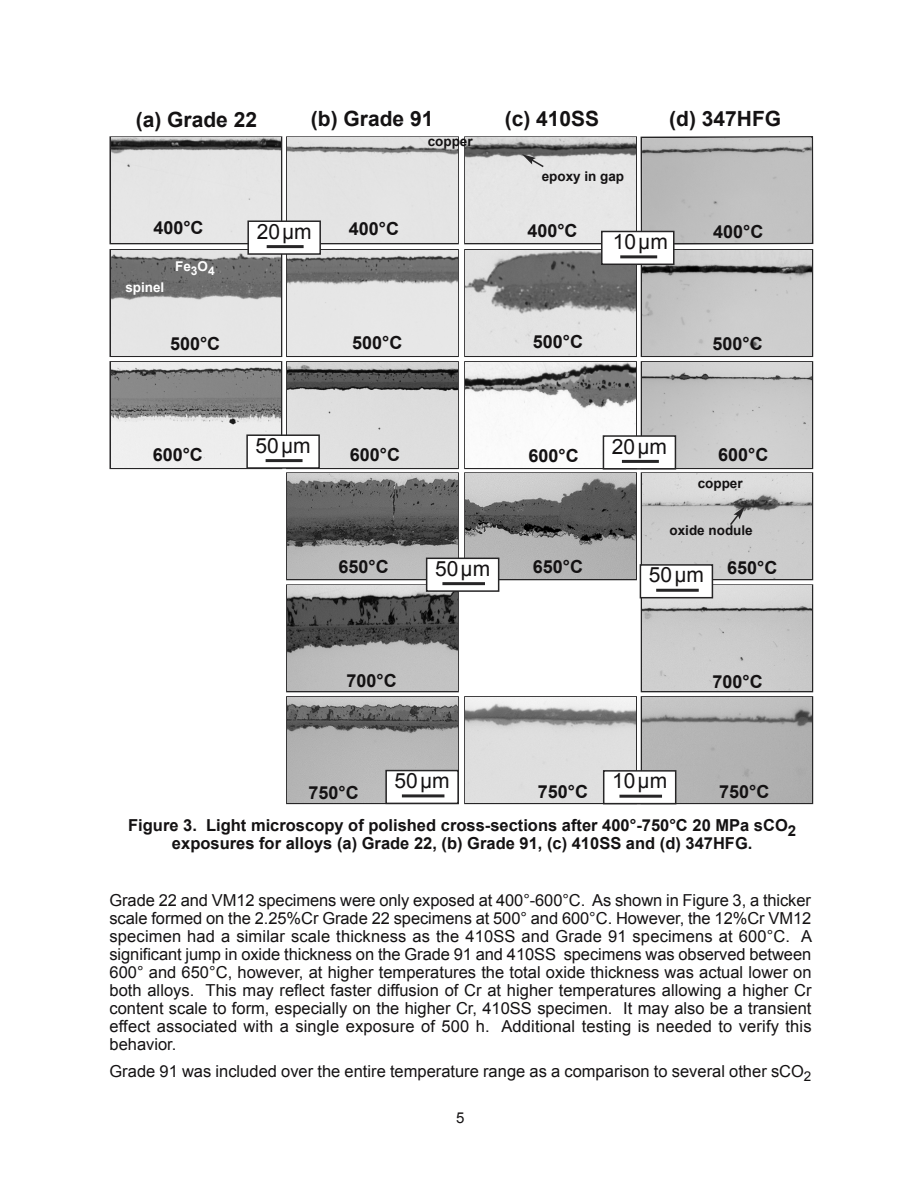
<style>
.page{position:relative;width:918px;height:1188px;background:#fff}
.page>*{position:absolute;margin:0;border:0;box-sizing:border-box;transform-origin:0 0}
.t1{font:700 21px "Arial";color:#141213}
.t2{font:21px "Arial";color:#141213}
.t3{font:700 18px "Arial";color:#141213}
.t4{font:16.5px/18px "Arial";color:#141213;text-align:justify}
.t5{font:700 16.5px/18px "Arial";color:#141213;text-align:center}
.t6{font:15px "Arial";color:#141213}
.t7{font:700 13.5px "Arial";color:#141213}
.t8{font:700 13.5px "Arial";color:#fff}
</style>
<div class="page">
<div style="left:286px;top:696px;width:173px;height:108px;border:2px solid #262526"></div>
<img style="left:288px;top:698px;width:169px;height:105px">
<div style="left:464px;top:696px;width:173px;height:108px;border:2px solid #262526"></div>
<img style="left:466px;top:698px;width:169px;height:105px">
<div style="left:641px;top:696px;width:172px;height:108px;border:2px solid #262526"></div>
<img style="left:642px;top:698px;width:170px;height:105px">
<div style="left:286px;top:584px;width:173px;height:108px;border:2px solid #262526"></div>
<img style="left:288px;top:586px;width:169px;height:105px">
<div style="left:641px;top:584px;width:172px;height:108px;border:2px solid #262526"></div>
<img style="left:642px;top:586px;width:170px;height:105px">
<div style="left:286px;top:472px;width:173px;height:108px;border:2px solid #262526"></div>
<img style="left:288px;top:474px;width:169px;height:105px">
<div style="left:464px;top:472px;width:173px;height:108px;border:2px solid #262526"></div>
<img style="left:466px;top:474px;width:169px;height:105px">
<div style="left:641px;top:472px;width:172px;height:108px;border:2px solid #262526"></div>
<img style="left:642px;top:474px;width:170px;height:105px">
<div style="left:286px;top:361px;width:173px;height:108px;border:2px solid #262526"></div>
<img style="left:288px;top:363px;width:169px;height:105px">
<div style="left:464px;top:361px;width:173px;height:108px;border:2px solid #262526"></div>
<img style="left:466px;top:363px;width:169px;height:105px">
<div style="left:641px;top:361px;width:172px;height:108px;border:2px solid #262526"></div>
<img style="left:642px;top:363px;width:170px;height:105px">
<div style="left:109px;top:361px;width:173px;height:108px;border:2px solid #262526"></div>
<img style="left:111px;top:363px;width:170px;height:105px">
<div style="left:286px;top:249px;width:173px;height:108px;border:2px solid #262526"></div>
<img style="left:288px;top:251px;width:169px;height:105px">
<div style="left:464px;top:249px;width:173px;height:108px;border:2px solid #262526"></div>
<img style="left:466px;top:251px;width:169px;height:105px">
<div style="left:641px;top:249px;width:172px;height:108px;border:2px solid #262526"></div>
<img style="left:642px;top:251px;width:170px;height:105px">
<div style="left:109px;top:249px;width:173px;height:108px;border:2px solid #262526"></div>
<img style="left:111px;top:251px;width:170px;height:105px">
<div style="left:427px;top:559px;width:71px;height:31px;background:#fff"></div>
<div style="left:426px;top:558px;width:73px;height:34px;border:2px solid #262526"></div>
<hr style="left:442px;top:582px;width:43px;height:3px;background:#262526">
<div style="left:286px;top:136px;width:173px;height:108px;border:2px solid #262526"></div>
<div style="left:288px;top:138px;width:169px;height:105px;background:#e3e3e3"></div>
<div style="left:464px;top:136px;width:173px;height:108px;border:2px solid #262526"></div>
<img style="left:466px;top:138px;width:169px;height:105px">
<svg style="left:640px;top:136px;width:174px;height:109px"></svg>
<img style="left:642px;top:138px;width:170px;height:105px">
<div style="left:109px;top:136px;width:173px;height:108px;border:2px solid #262526"></div>
<img style="left:111px;top:138px;width:170px;height:105px">
<div style="left:641px;top:566px;width:71px;height:31px;background:#fff"></div>
<div style="left:640px;top:564px;width:73px;height:34px;border:2px solid #262526"></div>
<hr style="left:656px;top:589px;width:43px;height:3px;background:#262526">
<div style="left:604px;top:772px;width:71px;height:31px;background:#fff"></div>
<div style="left:603px;top:770px;width:73px;height:34px;border:2px solid #262526"></div>
<hr style="left:619px;top:795px;width:43px;height:3px;background:#262526">
<div style="left:249px;top:222px;width:70px;height:31px;background:#fff"></div>
<div style="left:247px;top:220px;width:74px;height:35px;border:2px solid #262526"></div>
<hr style="left:267px;top:245px;width:37px;height:3px;background:#262526">
<div style="left:248px;top:436px;width:70px;height:31px;background:#fff"></div>
<div style="left:246px;top:434px;width:74px;height:35px;border:2px solid #262526"></div>
<hr style="left:266px;top:459px;width:37px;height:3px;background:#262526">
<div style="left:603px;top:232px;width:70px;height:32px;background:#fff"></div>
<div style="left:601px;top:231px;width:74px;height:34px;border:2px solid #262526"></div>
<hr style="left:620px;top:255px;width:37px;height:3px;background:#262526">
<svg style="left:522px;top:154px;width:22px;height:13px"></svg>
<div style="left:604px;top:437px;width:71px;height:31px;background:#fff"></div>
<div style="left:603px;top:435px;width:73px;height:35px;border:2px solid #262526"></div>
<hr style="left:622px;top:460px;width:37px;height:3px;background:#262526">
<svg style="left:730px;top:506px;width:15px;height:19px"></svg>
<div style="left:387px;top:771px;width:70px;height:32px;background:#fff"></div>
<div style="left:385px;top:770px;width:74px;height:34px;border:2px solid #262526"></div>
<hr style="left:402px;top:794px;width:42px;height:3px;background:#262526">
<p class="t1" style="left:136px;top:108px;width:123px">(a) Grade 22</p>
<p class="t1" style="left:311px;top:107px;width:124px">(b) Grade 91</p>
<p class="t1" style="left:505px;top:107px;width:96px">(c) 410SS</p>
<p class="t1" style="left:669px;top:107px;width:114px">(d) 347HFG</p>
<p class="t3" style="left:153px;top:218px;width:52px">400°C</p>
<p class="t3" style="left:349px;top:219px;width:52px">400°C</p>
<p class="t2" style="left:257px;top:220px;width:57px">20µm</p>
<p class="t8" style="left:125px;top:280px;width:41px">spinel</p>
<p class="t8" style="left:175px;top:259px;width:41px">Fe<sub>3</sub>O<sub>4</sub></p>
<p class="t7" style="left:428px;top:134px;width:47px">copper</p>
<p class="t7" style="left:542px;top:169px;width:84px">epoxy in gap</p>
<p class="t3" style="left:527px;top:221px;width:52px">400°C</p>
<p class="t3" style="left:713px;top:222px;width:52px">400°C</p>
<p class="t2" style="left:613px;top:230px;width:57px">10µm</p>
<p class="t3" style="left:170px;top:334px;width:52px">500°C</p>
<p class="t3" style="left:352px;top:333px;width:52px">500°C</p>
<p class="t3" style="left:533px;top:332px;width:52px">500°C</p>
<p class="t3" style="left:712px;top:333px;width:52px">500°C</p>
<p class="t2" style="left:256px;top:434px;width:57px">50µm</p>
<p class="t2" style="left:612px;top:435px;width:57px">20µm</p>
<p class="t3" style="left:153px;top:445px;width:52px">600°C</p>
<p class="t3" style="left:350px;top:445px;width:52px">600°C</p>
<p class="t3" style="left:718px;top:445px;width:52px">600°C</p>
<p class="t3" style="left:529px;top:446px;width:52px">600°C</p>
<p class="t7" style="left:698px;top:476px;width:47px">copper</p>
<p class="t3" style="left:339px;top:557px;width:52px">650°C</p>
<p class="t3" style="left:533px;top:557px;width:52px">650°C</p>
<p class="t2" style="left:435px;top:557px;width:57px">50µm</p>
<p class="t7" style="left:670px;top:523px;width:85px">oxide nodule</p>
<p class="t2" style="left:649px;top:563px;width:57px">50µm</p>
<p class="t3" style="left:727px;top:558px;width:52px">650°C</p>
<p class="t3" style="left:346px;top:671px;width:52px">700°C</p>
<p class="t3" style="left:712px;top:672px;width:52px">700°C</p>
<p class="t2" style="left:395px;top:769px;width:57px">50µm</p>
<p class="t3" style="left:309px;top:783px;width:52px">750°C</p>
<p class="t3" style="left:538px;top:782px;width:52px">750°C</p>
<p class="t2" style="left:612px;top:769px;width:57px">10µm</p>
<p class="t3" style="left:719px;top:782px;width:52px">750°C</p>
<p class="t5" style="left:128px;top:817px;width:669px">Figure 3. Light microscopy of polished cross-sections after 400°-750°C 20 MPa sCO<sub>2 </sub>exposures for alloys (a) Grade 22, (b) Grade 91, (c) 410SS and (d) 347HFG.</p>
<p class="t4" style="left:109px;top:891px;width:704px">Grade 22 and VM12 specimens were only exposed at 400°-600°C. As shown in Figure 3, a thicker scale formed on the 2.25%Cr Grade 22 specimens at 500° and 600°C. However, the 12%Cr VM12 specimen had a similar scale thickness as the 410SS and Grade 91 specimens at 600°C. A significant jump in oxide thickness on the Grade 91 and 410SS specimens was observed between 600° and 650°C, however, at higher temperatures the total oxide thickness was actual lower on both alloys. This may reflect faster diffusion of Cr at higher temperatures allowing a higher Cr content scale to form, especially on the higher Cr, 410SS specimen. It may also be a transient effect associated with a single exposure of 500 h. Additional testing is needed to verify this behavior.</p>
<p class="t4" style="left:109px;top:1062px;width:703px">Grade 91 was included over the entire temperature range as a comparison to several other sCO<sub>2</sub></p>
<p class="t6" style="left:456px;top:1110px;width:10px">5</p>
</div>
